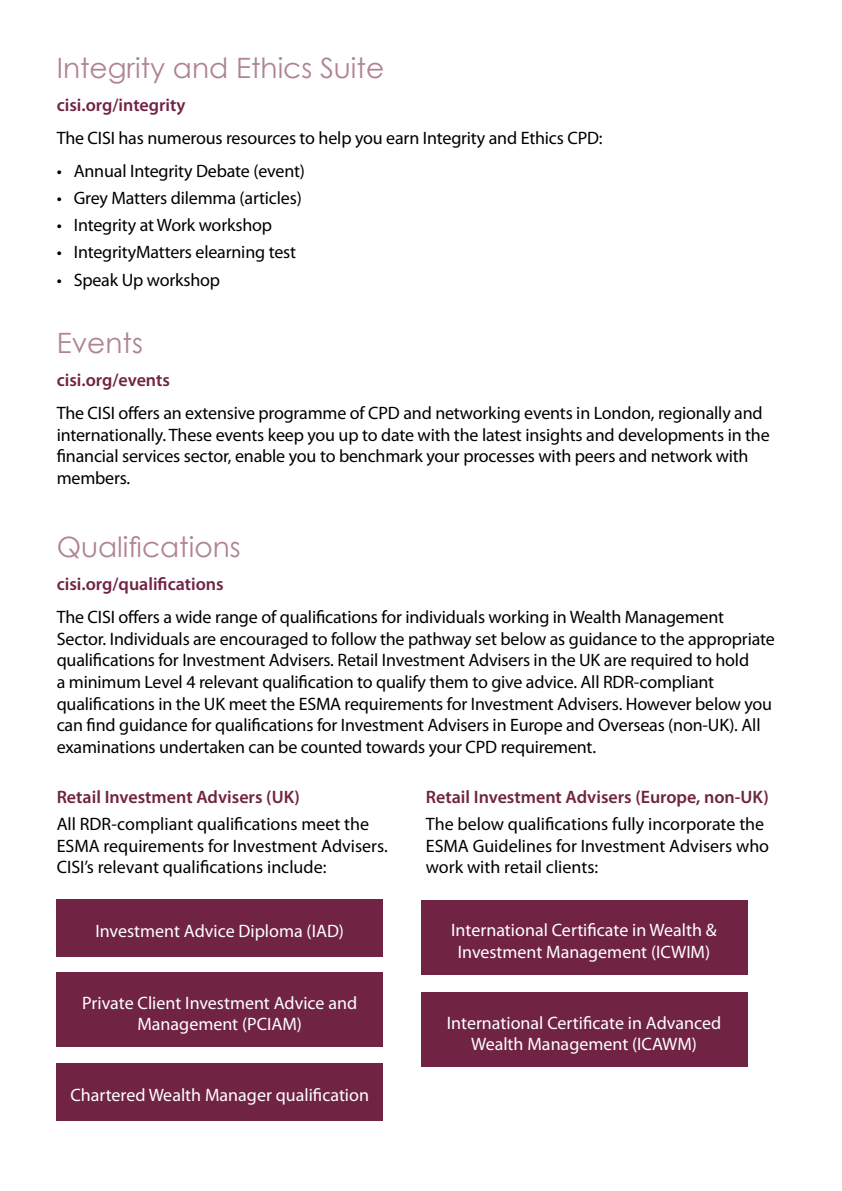
<style>
.page{position:relative;width:842px;height:1191px;background:#fff}
.page>*{position:absolute;margin:0;border:0;box-sizing:border-box;transform-origin:0 0}
.t1{font:28px "Century Gothic";color:#af8491}
.t2{font:18px/21.6px "Myriad Pro";letter-spacing:-.01em;color:#000}
.t3{font:18px/21.6px "Myriad Pro";color:#fff;text-align:center}
.t4{font:600 18px "Myriad Pro";color:#702342}
</style>
<div class="page">
<div style="left:57px;top:899px;width:326px;height:57px;background:#702342"></div>
<div style="left:57px;top:972px;width:326px;height:75px;background:#702342"></div>
<div style="left:57px;top:1063px;width:326px;height:57px;background:#702342"></div>
<div style="left:421px;top:900px;width:326px;height:74px;background:#702342"></div>
<div style="left:421px;top:992px;width:326px;height:75px;background:#702342"></div>
<h1 class="t1" style="left:57px;top:48px;width:329px">Integrity and Ethics Suite</h1>
<p class="t4" style="left:57px;top:93px;width:130px">cisi.org/integrity</p>
<p class="t2" style="left:57px;top:126px;width:547px">The CISI has numerous resources to help you earn Integrity and Ethics CPD:</p>
<p class="t2" style="left:57px;top:159px;width:250px">• Annual Integrity Debate (event)</p>
<p class="t2" style="left:57px;top:187px;width:247px">• Grey Matters dilemma (articles)</p>
<p class="t2" style="left:57px;top:214px;width:217px">• Integrity at Work workshop</p>
<p class="t2" style="left:57px;top:241px;width:241px">• IntegrityMatters elearning test</p>
<p class="t2" style="left:57px;top:268px;width:165px">• Speak Up workshop</p>
<h1 class="t1" style="left:57px;top:324px;width:88px">Events</h1>
<p class="t4" style="left:57px;top:369px;width:115px">cisi.org/events</p>
<p class="t2" style="left:57px;top:402px;width:714px">The CISI offers an extensive programme of CPD and networking events in London, regionally and internationally. These events keep you up to date with the latest insights and developments in the financial services sector, enable you to benchmark your processes with peers and network with members.</p>
<h1 class="t1" style="left:57px;top:527px;width:185px">Qualifications</h1>
<p class="t4" style="left:57px;top:573px;width:168px">cisi.org/qualifications</p>
<p class="t2" style="left:57px;top:606px;width:720px">The CISI offers a wide range of qualifications for individuals working in Wealth Management Sector. Individuals are encouraged to follow the pathway set below as guidance to the appropriate qualifications for Investment Advisers. Retail Investment Advisers in the UK are required to hold<br>a minimum Level 4 relevant qualification to qualify them to give advice. All RDR-compliant qualifications in the UK meet the ESMA requirements for Investment Advisers. However below you can find guidance for qualifications for Investment Advisers in Europe and Overseas (non-UK). All examinations undertaken can be counted towards your CPD requirement.</p>
<p class="t4" style="left:57px;top:785px;width:245px">Retail Investment Advisers (UK)</p>
<p class="t2" style="left:57px;top:813px;width:333px">All RDR-compliant qualifications meet the<br>ESMA requirements for Investment Advisers.<br>CISI’s relevant qualifications include:</p>
<p class="t4" style="left:426px;top:785px;width:344px">Retail Investment Advisers (Europe, non-UK)</p>
<p class="t2" style="left:426px;top:813px;width:345px">The below qualifications fully incorporate the<br>ESMA Guidelines for Investment Advisers who work with retail clients:</p>
<p class="t3" style="left:95px;top:920px;width:250px">Investment Advice Diploma (IAD)</p>
<p class="t3" style="left:82px;top:991px;width:276px">Private Client Investment Advice and<br>Management (PCIAM)</p>
<p class="t3" style="left:70px;top:1084px;width:300px">Chartered Wealth Manager qualification</p>
<p class="t3" style="left:451px;top:919px;width:267px">International Certificate in Wealth &amp;<br>Investment Management (ICWIM)</p>
<p class="t3" style="left:447px;top:1011px;width:276px">International Certificate in Advanced<br>Wealth Management (ICAWM)</p>
</div>
